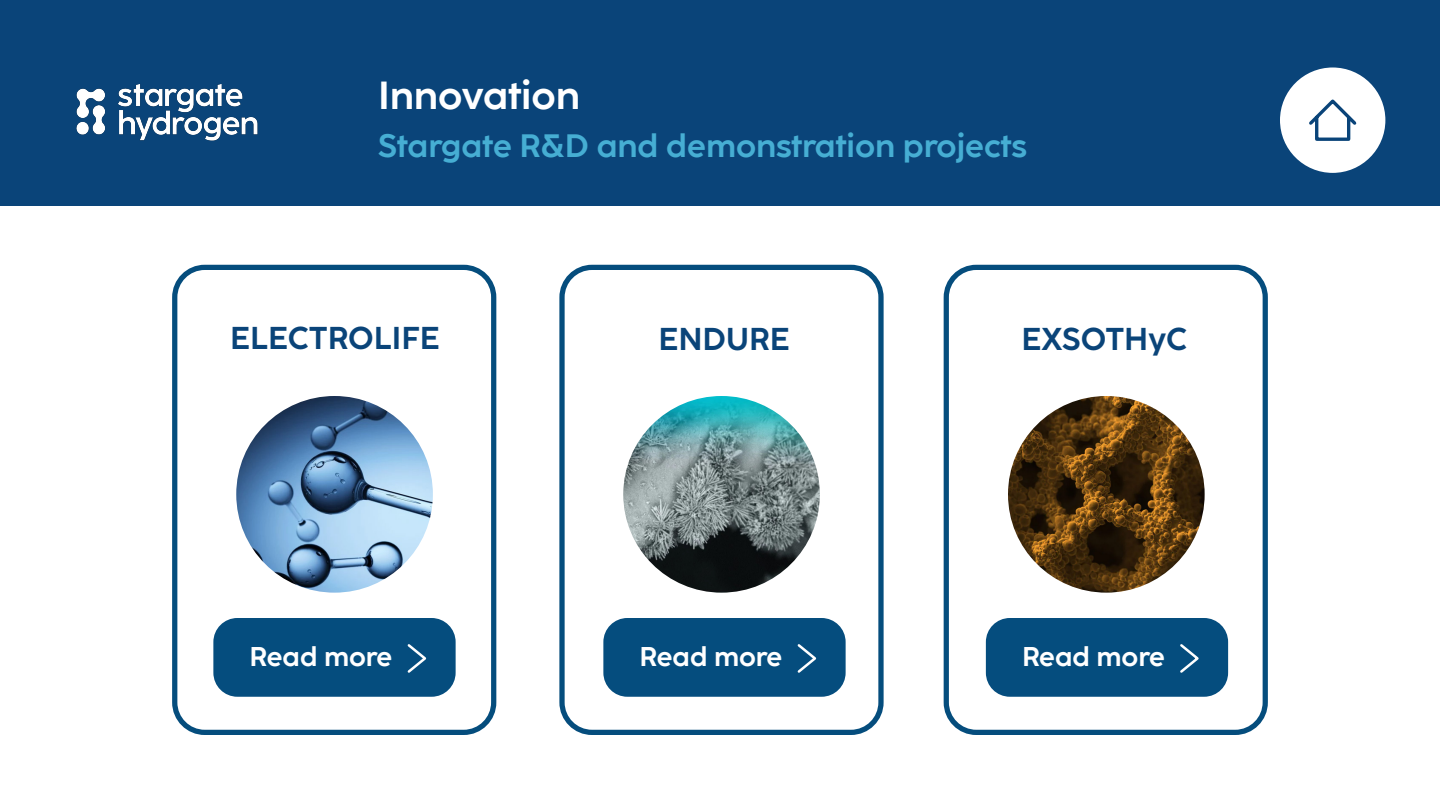
<style>
.page{position:relative;width:1440px;height:810px;background:#fff}
.page>*{position:absolute;margin:0;border:0;box-sizing:border-box;transform-origin:0 0}
.t1{font:700 39px "Coco Sharp Trial";color:#fff}
.t2{font:700 32.25px "Coco Sharp Trial";color:#46aed3}
.t3{font:700 31.5px "Coco Sharp";color:#0a4479}
.t4{font:700 27px "Coco Sharp Trial";color:#fff}
</style>
<div class="page">
<div style="left:0;top:0;width:1440px;height:206px;background:#0a4479"></div>
<div style="left:1280px;top:68px;width:105px;height:105px;background:#fff;border-radius:50%"></div>
<svg style="left:1309px;top:99px;width:48px;height:42px"></svg>
<div style="left:172px;top:265px;width:324px;height:470px;border:5px solid #054d7d;border-radius:30px"></div>
<div style="left:559px;top:265px;width:325px;height:470px;border:5px solid #054d7d;border-radius:30px"></div>
<div style="left:944px;top:265px;width:324px;height:470px;border:5px solid #054d7d;border-radius:30px"></div>
<div style="left:213px;top:618px;width:243px;height:79px;background:#054d7e;border-radius:24px"></div>
<svg style="left:407px;top:644px;width:20px;height:29px"></svg>
<div style="left:603px;top:618px;width:243px;height:79px;background:#054d7e;border-radius:24px"></div>
<svg style="left:797px;top:644px;width:20px;height:29px"></svg>
<div style="left:986px;top:618px;width:242px;height:79px;background:#054d7e;border-radius:24px"></div>
<svg style="left:1180px;top:644px;width:19px;height:29px"></svg>
<img style="left:236px;top:396px;width:197px;height:197px;border-radius:98px">
<img style="left:623px;top:396px;width:197px;height:197px;border-radius:98px">
<img style="left:1008px;top:396px;width:197px;height:197px;border-radius:98px">
<img style="left:76px;top:84px;width:182px;height:57px">
<p class="t1" style="left:378px;top:73px;width:204px">Innovation</p>
<p class="t2" style="left:378px;top:127px;width:650px">Stargate R&amp;D and demonstration projects</p>
<p class="t3" style="left:230px;top:319px;width:211px">ELECTROLIFE</p>
<p class="t3" style="left:658px;top:321px;width:133px">ENDURE</p>
<p class="t3" style="left:1021px;top:321px;width:167px">EXSOTHyC</p>
<p class="t4" style="left:250px;top:641px;width:144px">Read more</p>
<p class="t4" style="left:640px;top:641px;width:144px">Read more</p>
<p class="t4" style="left:1022px;top:641px;width:144px">Read more</p>
</div>
